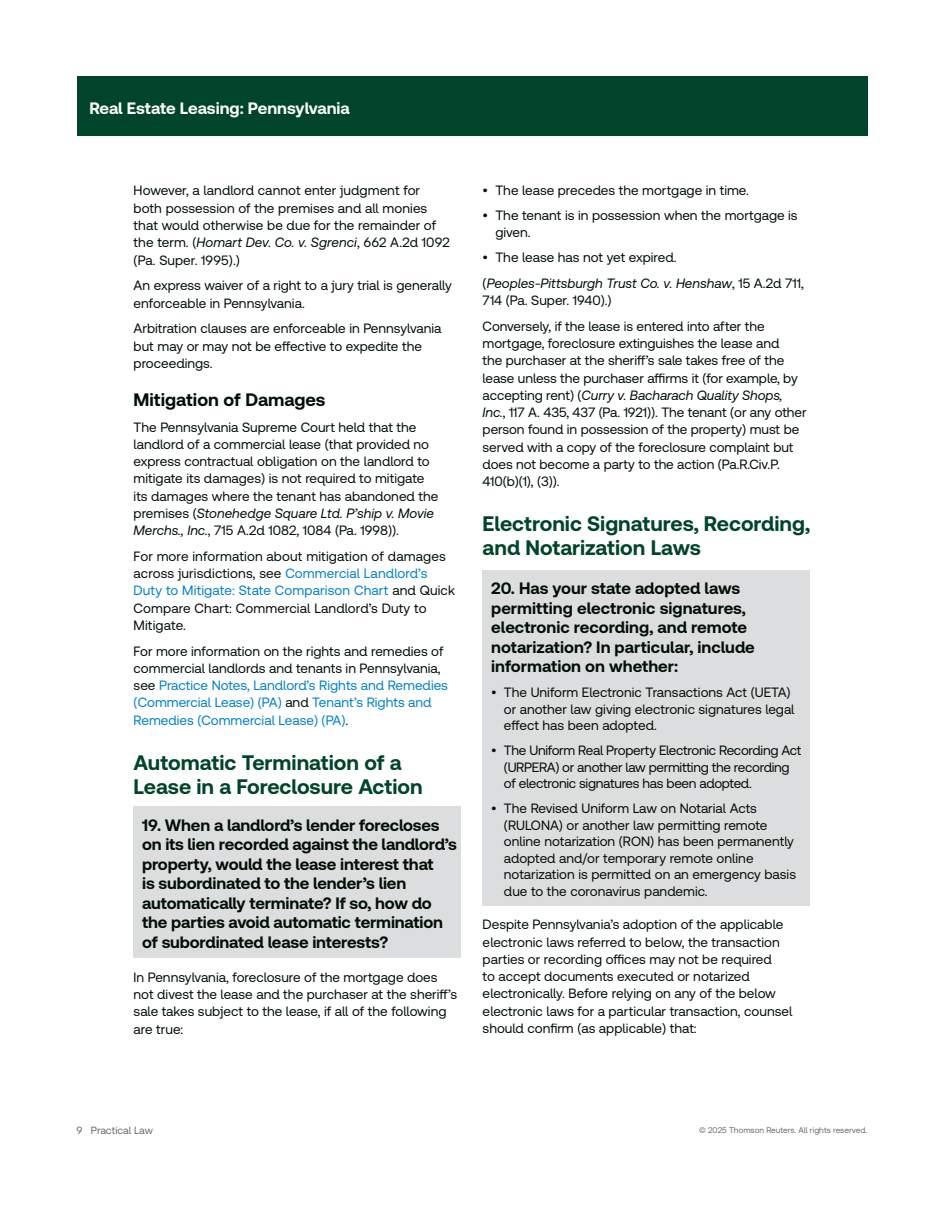
<style>
.page{position:relative;width:944px;height:1214px;background:#fff}
.page>*{position:absolute;margin:0;border:0;box-sizing:border-box;transform-origin:0 0}
.t1{font:700 21px/24px "Clario";color:#004529}
.t2{font:700 18px "Clario";color:#020f06}
.t3{font:700 16.5px/19.5px "Clario";letter-spacing:-.01em;color:#020f06}
.t4{font:700 16.5px "Clario";color:#fff}
.t5{font:13.5px/17.2px "Clario";color:#020f06}
.t6{font:13.5px/17.2px "Clario";color:#0081c7}
.t7{font:13.5px/16.5px "Clario";letter-spacing:-.025em;color:#020f06}
.t8{font:10.5px "Clario";color:#676d66}
.t9{font:8.25px "Clario";color:#676d66}
.s1{font-style:italic}
.s2{color:#0081c7}
.s3{color:#020f06}
</style>
<div class="page">
<div style="left:77px;top:77px;width:790px;height:59px;background:#004529"></div>
<div style="left:134px;top:806px;width:327px;height:151px;background:#dcdddf"></div>
<div style="left:482px;top:570px;width:328px;height:336px;background:#dcdddf"></div>
<p class="t4" style="left:89px;top:98px;width:262px">Real Estate Leasing: Pennsylvania</p>
<p class="t5" style="left:134px;top:182px;width:318px">However, a landlord cannot enter judgment for both possession of the premises and all monies that would otherwise be due for the remainder of the term. (<span class="s1">Homart Dev. Co. v. Sgrenci</span>, 662 A.2d 1092 (Pa. Super. 1995).)</p>
<p class="t5" style="left:134px;top:276px;width:319px">An express waiver of a right to a jury trial is generally enforceable in Pennsylvania.</p>
<p class="t5" style="left:134px;top:319px;width:309px">Arbitration clauses are enforceable in Pennsylvania but may or may not be effective to expedite the proceedings.</p>
<h2 class="t2" style="left:134px;top:388px;width:193px">Mitigation of Damages</h2>
<p class="t5" style="left:134px;top:418px;width:306px">The Pennsylvania Supreme Court held that the landlord of a commercial lease (that provided no express contractual obligation on the landlord to mitigate its damages) is not required to mitigate its damages where the tenant has abandoned the premises (<span class="s1">Stonehedge Square Ltd. P’ship v. Movie Merchs., Inc.</span>, 715 A.2d 1082, 1084 (Pa. 1998)).</p>
<p class="t5" style="left:134px;top:547px;width:323px">For more information about mitigation of damages across jurisdictions, see <span class="s2">Commercial Landlord’s Duty to Mitigate: State Comparison Chart</span> and Quick Compare Chart: Commercial Landlord’s Duty to Mitigate.</p>
<p class="t6" style="left:134px;top:642px;width:316px"><span class="s3">For more information on the rights and remedies of commercial landlords and tenants in Pennsylvania, see</span> Practice Notes, Landlord’s Rights and Remedies (Commercial Lease) (PA) <span class="s3">and</span> Tenant’s Rights and Remedies (Commercial Lease) (PA)<span class="s3">.</span></p>
<h1 class="t1" style="left:134px;top:750px;width:291px">Automatic Termination of a<br>Lease in a Foreclosure Action</h1>
<p class="t3" style="left:142px;top:814px;width:316px">19. When a landlord’s lender forecloses on its lien recorded against the landlord’s property, would the lease interest that<br>is subordinated to the lender’s lien automatically terminate? If so, how do the parties avoid automatic termination of subordinated lease interests?</p>
<p class="t5" style="left:134px;top:968px;width:325px">In Pennsylvania, foreclosure of the mortgage does not divest the lease and the purchaser at the sheriff’s sale takes subject to the lease, if all of the following are true:</p>
<p class="t5" style="left:482px;top:182px;width:268px">• The lease precedes the mortgage in time.</p>
<p class="t5" style="left:495px;top:207px;width:304px;line-height:16.5px;text-indent:-13px">• The tenant is in possession when the mortgage is given.</p>
<p class="t5" style="left:482px;top:244px;width:323px;line-height:25.8px">• The lease has not yet expired.<br>(<span class="s1">Peoples-Pittsburgh Trust Co. v. Henshaw</span>, 15 A.2d 711,</p>
<p class="t5" style="left:482px;top:287px;width:283px;line-height:25.8px">714 (Pa. Super. 1940).)<br>Conversely, if the lease is entered into after the</p>
<p class="t5" style="left:482px;top:334px;width:325px">mortgage, foreclosure extinguishes the lease and<br>the purchaser at the sheriff’s sale takes free of the lease unless the purchaser affirms it (for example, by accepting rent) (<span class="s1">Curry v. Bacharach Quality Shops, Inc.</span>, 117 A. 435, 437 (Pa. 1921)). The tenant (or any other person found in possession of the property) must be served with a copy of the foreclosure complaint but does not become a party to the action (Pa.R.Civ.P.<br>410(b)(1), (3)).</p>
<h1 class="t1" style="left:482px;top:511px;width:329px">Electronic Signatures, Recording, and Notarization Laws</h1>
<p class="t3" style="left:491px;top:578px;width:265px">20. Has your state adopted laws permitting electronic signatures, electronic recording, and remote notarization? In particular, include information on whether:</p>
<p class="t5" style="left:504px;top:684px;width:292px;line-height:16.5px;text-indent:-13px">• The Uniform Electronic Transactions Act (UETA) or another law giving electronic signatures legal effect has been adopted.</p>
<p class="t7" style="left:504px;top:742px;width:299px;text-indent:-13px">• The Uniform Real Property Electronic Recording Act (URPERA) or another law permitting the recording of electronic signatures has been adopted.</p>
<p class="t5" style="left:504px;top:800px;width:294px;line-height:16.5px;text-indent:-13px">• The Revised Uniform Law on Notarial Acts (RULONA) or another law permitting remote online notarization (RON) has been permanently adopted and/or temporary remote online notarization is permitted on an emergency basis due to the coronavirus pandemic.</p>
<p class="t5" style="left:482px;top:915px;width:311px">Despite Pennsylvania’s adoption of the applicable electronic laws referred to below, the transaction parties or recording offices may not be required<br>to accept documents executed or notarized electronically. Before relying on any of the below electronic laws for a particular transaction, counsel should confirm (as applicable) that:</p>
<p class="t8" style="left:77px;top:1124px;width:78px">9 Practical Law</p>
<p class="t9" style="left:699px;top:1124px;width:170px">© 2025 Thomson Reuters. All rights reserved.</p>
</div>
